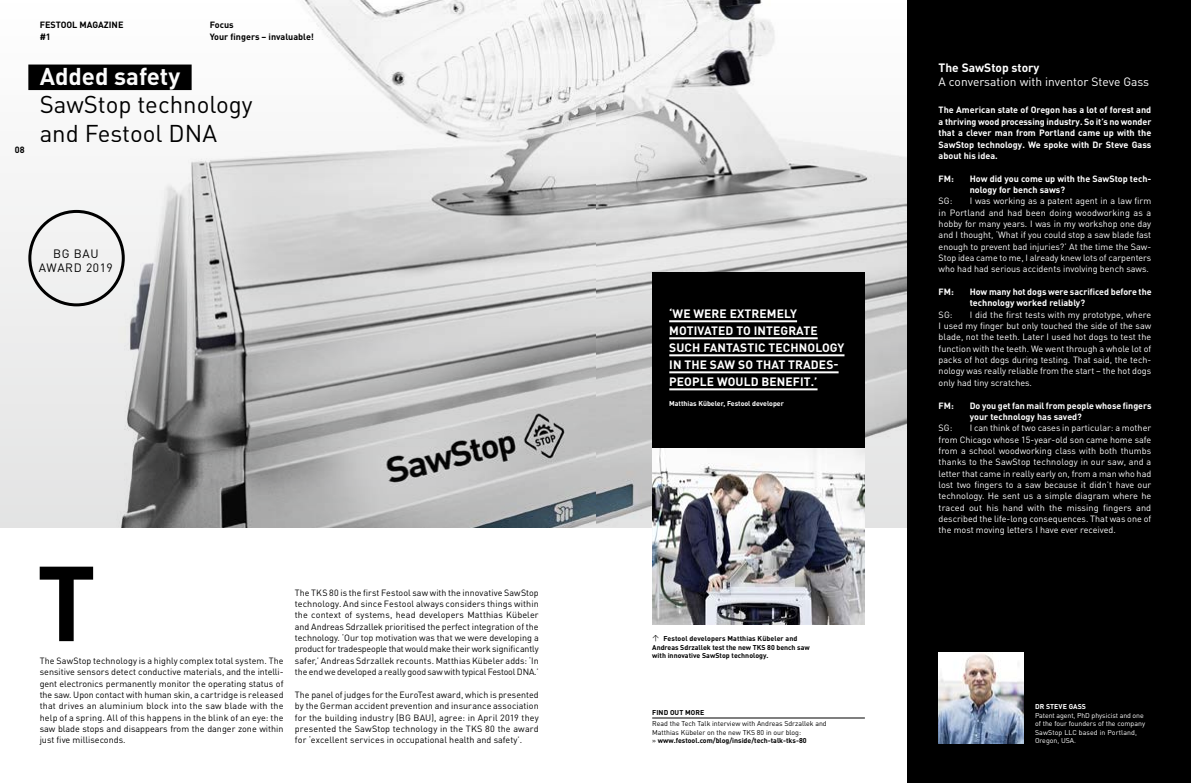
<style>
.page{position:relative;width:1191px;height:783px;background:#fff}
.page>*{position:absolute;margin:0;border:0;box-sizing:border-box;transform-origin:0 0}
.t1{font:700 104.5px "DIN Pro";color:#000}
.t2{font:24px/28.3px "DIN Pro";color:#000}
.t3{font:700 24px "DIN Pro";color:#fff}
.t4{font:700 12px/17px "DIN Pro";letter-spacing:.01em;color:#fff}
.t5{font:12px "DIN Pro";color:#fff}
.t6{font:12px/14.4px "DIN Pro";letter-spacing:.05em;color:#000;text-align:center}
.t7{font:9px/11.3px "DIN Pro";color:#000;text-align:justify}
.t8{font:9px/11.3px "DIN Pro";color:#fff;text-align:justify}
.t9{font:700 9px/11.3px "DIN Pro";color:#fff}
.t10{font:700 9px/11.3px "DIN Pro";color:#000}
.t11{font:7px/8.5px "DIN Pro";color:#000}
.t12{font:700 7px/8.5px "DIN Pro";letter-spacing:.005em;color:#000}
.t13{font:7px/8.5px "DIN Pro";color:#fff}
.t14{font:700 7px "DIN Pro";color:#fff}
.s1{font-weight:400}
.s2{font-weight:700}
</style>
<div class="page">
<img style="left:595px;top:0;width:312px;height:527px">
<svg style="left:0;top:0;width:595px;height:527px"></svg>
<div style="left:907px;top:0;width:284px;height:782px;background:#000"></div>
<img style="left:652px;top:448px;width:213px;height:176px">
<div style="left:652px;top:272px;width:213px;height:176px;background:#000"></div>
<img style="left:938px;top:652px;width:85px;height:91px">
<div style="left:28px;top:64px;width:164px;height:26px;background:#000"></div>
<hr style="left:652px;top:717px;width:213px;height:1px;background:#000">
<div style="left:28px;top:210px;width:97px;height:96px;border:3px solid #000;border-radius:50%"></div>
<hr style="left:669px;top:320px;width:128px;height:2px;background:#fff">
<hr style="left:669px;top:337px;width:148px;height:2px;background:#fff">
<hr style="left:669px;top:354px;width:175px;height:2px;background:#fff">
<hr style="left:669px;top:371px;width:169px;height:2px;background:#fff">
<hr style="left:669px;top:388px;width:148px;height:2px;background:#fff">
<p class="t10" style="left:15px;top:144px;width:11px">08</p>
<p class="t10" style="left:40px;top:19px;width:85px">FESTOOL MAGAZINE #1</p>
<p class="t10" style="left:210px;top:30px;width:106px">Your fingers – invaluable!</p>
<p class="t10" style="left:210px;top:19px;width:25px">Focus</p>
<h2 class="t3" style="left:40px;top:60px;width:142px">Added safety</h2>
<h2 class="t2" style="left:40px;top:90px;width:214px">SawStop technology and Festool DNA</h2>
<h3 class="t6" style="left:39px;top:245px;width:76px">BG BAU<br>AWARD 2019</h3>
<h1 class="t1" style="left:37px;top:532px;width:61px">T</h1>
<p class="t7" style="left:40px;top:654px;width:245px">The SawStop technology is a highly complex total system. The sensitive sensors detect conductive materials, and the intelli&shy;gent electronics permanently monitor the operating status of the saw. Upon contact with human skin, a cartridge is released that drives an aluminium block into the saw blade with the help of a spring. All of this happens in the blink of an eye: the saw blade stops and disappears from the danger zone within just five milliseconds.</p>
<p class="t7" style="left:295px;top:586px;width:245px">The TKS 80 is the first Festool saw with the innovative SawStop technology. And since Festool always considers things within the context of systems, head developers Matthias Kübeler and Andreas Sdrzallek prioritised the perfect integration of the technology. ‘Our top motivation was that we were developing a product for tradespeople that would make their work significantly safer,’ Andreas Sdrzallek recounts. Matthias Kübeler adds: ‘In the end we developed a really good saw with typical Festool DNA.’</p>
<p class="t7" style="left:295px;top:688px;width:245px">The panel of judges for the EuroTest award, which is presented by the German accident prevention and insurance association for the building industry (BG BAU), agree: in April 2019 they presented the SawStop technology in the TKS 80 the award for ‘excellent services in occupational health and safety’.</p>
<h3 class="t4" style="left:669px;top:304px;width:177px">‘WE WERE EXTREMELY<br>MOTIVATED TO INTEGRATE<br>SUCH FANTASTIC TECHNOLOGY<br>IN THE SAW SO THAT TRADES-<br>PEOPLE WOULD BENEFIT.’</h3>
<p class="t14" style="left:669px;top:398px;width:116px">Matthias Kübeler, Festool developer</p>
<p class="t12" style="left:652px;top:634px;width:159px"><span class="s1">↑</span> Festool developers Matthias Kübeler and<br>Andreas Sdrzallek test the new TKS 80 bench saw with innovative SawStop technology.</p>
<p class="t12" style="left:652px;top:707px;width:53px">FIND OUT MORE</p>
<p class="t11" style="left:652px;top:719px;width:176px">Read the Tech Talk interview with Andreas Sdrzallek and<br>Matthias Kübeler on the new TKS 80 in our blog:<br>» <span class="s2">www.festool.com/blog/inside/tech-talk-tks-80</span></p>
<h3 class="t4" style="left:938px;top:58px;width:102px">The SawStop story</h3>
<h3 class="t5" style="left:938px;top:73px;width:212px">A conversation with inventor Steve Gass</h3>
<p class="t9" style="left:938px;top:104px;width:214px;text-align:justify">The American state of Oregon has a lot of forest and a thriving wood processing industry. So it’s no wonder that a clever man from Portland came up with the SawStop technology. We spoke with Dr Steve Gass about his idea.</p>
<p class="t9" style="left:938px;top:172px;width:17px">FM:</p>
<p class="t9" style="left:969px;top:172px;width:183px">How did you come up with the SawStop tech&shy;nology for bench saws?</p>
<p class="t8" style="left:938px;top:195px;width:15px">SG:</p>
<p class="t8" style="left:938px;top:195px;width:214px;text-indent:31px">I was working as a patent agent in a law firm in Portland and had been doing woodworking as a hobby for many years. I was in my workshop one day and I thought, ‘What if you could stop a saw blade fast enough to prevent bad injuries?’ At the time the Saw-Stop idea came to me, I already knew lots of carpenters who had had serious accidents involving bench saws.</p>
<p class="t9" style="left:938px;top:286px;width:17px">FM:</p>
<p class="t9" style="left:969px;top:286px;width:183px">How many hot dogs were sacrificed before the technology worked reliably?</p>
<p class="t8" style="left:938px;top:308px;width:15px">SG:</p>
<p class="t8" style="left:938px;top:308px;width:214px;text-indent:31px">I did the first tests with my prototype, where I used my finger but only touched the side of the saw blade, not the teeth. Later I used hot dogs to test the function with the teeth. We went through a whole lot of packs of hot dogs during testing. That said, the tech&shy;nology was really reliable from the start – the hot dogs only had tiny scratches.</p>
<p class="t9" style="left:938px;top:399px;width:17px">FM:</p>
<p class="t9" style="left:969px;top:399px;width:183px">Do you get fan mail from people whose fingers your technology has saved?</p>
<p class="t8" style="left:938px;top:422px;width:15px">SG:</p>
<p class="t8" style="left:938px;top:422px;width:214px;text-indent:31px">I can think of two cases in particular: a mother from Chicago whose 15-year-old son came home safe from a school woodworking class with both thumbs thanks to the SawStop technology in our saw, and a letter that came in really early on, from a man who had lost two fingers to a saw because it didn’t have our technology. He sent us a simple diagram where he traced out his hand with the missing fingers and described the life-long consequences. That was one of the most moving letters I have ever received.</p>
<p class="t14" style="left:1035px;top:701px;width:52px">DR STEVE GASS</p>
<p class="t13" style="left:1035px;top:710px;width:112px">Patent agent, PhD physicist and one of the four founders of the company<br>SawStop LLC based in Portland,<br>Oregon, USA.</p>
</div>
